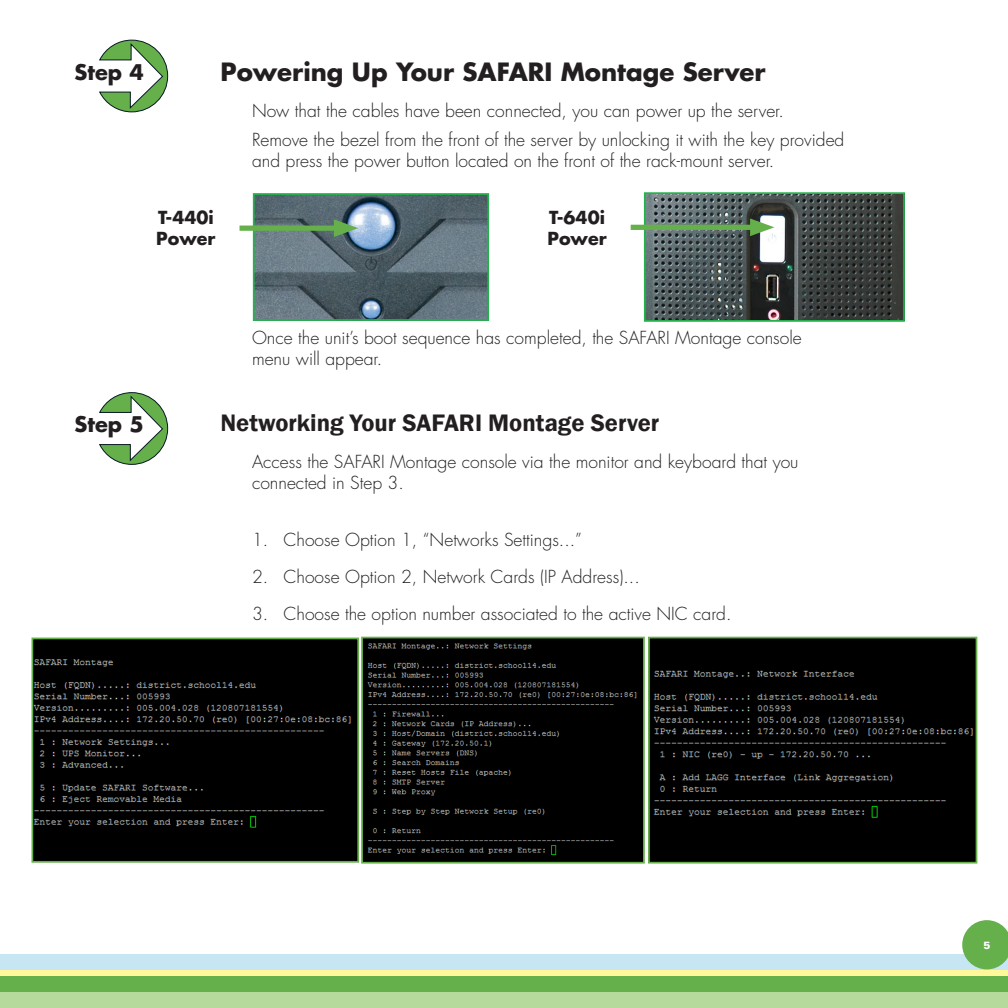
<style>
.page{position:relative;width:1008px;height:1008px;background:#fff}
.page>*{position:absolute;margin:0;border:0;box-sizing:border-box;transform-origin:0 0}
.Step_Heading{font:600 24.5px "Franklin Gothic";color:#231f20}
.Section_Heading{font:700 24.5px "Futura";color:#231f20}
.t1{font:700 21px "Futura";color:#231f20}
.Body_Text{font:300 17.5px/21px "Futura";color:#231f20}
.Body_Text-2{font:700 17.5px "Futura";color:#231f20}
.t2{font:900 10.5px "Univers";color:#fff}
</style>
<div class="page">
<div style="left:0;top:989px;width:1008px;height:19px;background:#b6da9b"></div>
<div style="left:0;top:973px;width:1008px;height:19px;background:#65b04b"></div>
<div style="left:0;top:966px;width:1008px;height:10px;background:#fff79a"></div>
<div style="left:0;top:954px;width:1008px;height:16px;background:#c7e6f4"></div>
<svg style="left:962px;top:920px;width:46px;height:49px"></svg>
<svg style="left:99px;top:40px;width:69px;height:72px"></svg>
<svg style="left:99px;top:392px;width:69px;height:73px"></svg>
<img style="left:35px;top:641px;width:321px;height:219px">
<div style="left:32px;top:638px;width:327px;height:225px;border:2px solid #65b04b"></div>
<img style="left:364px;top:640px;width:278px;height:221px">
<div style="left:361px;top:637px;width:284px;height:227px;border:2px solid #65b04b"></div>
<img style="left:651px;top:640px;width:323px;height:221px">
<div style="left:648px;top:637px;width:329px;height:227px;border:2px solid #65b04b"></div>
<img style="left:256px;top:196px;width:230px;height:122px">
<div style="left:253px;top:193px;width:236px;height:128px;border:2px solid #23b24b"></div>
<div style="left:240px;top:226px;width:104px;height:5px;background:#65b04b"></div>
<svg style="left:334px;top:219px;width:24px;height:18px"></svg>
<img style="left:647px;top:195px;width:255px;height:124px">
<div style="left:644px;top:192px;width:261px;height:130px;border:2px solid #23b24b"></div>
<div style="left:631px;top:225px;width:129px;height:5px;background:#65b04b"></div>
<svg style="left:750px;top:218px;width:24px;height:18px"></svg>
<p class="t1" style="left:75px;top:58px;width:71px">Step 4</p>
<p class="Section_Heading" style="left:220px;top:55px;width:547px">Powering Up Your SAFARI Montage Server</p>
<p class="Body_Text" style="left:252px;top:101px;width:533px">Now that the cables have been connected, you can power up the server.</p>
<p class="Body_Text" style="left:252px;top:130px;width:594px">Remove the bezel from the front of the server by unlocking it with the key provided and press the power button located on the front of the rack-mount server.</p>
<p class="Body_Text-2" style="left:158px;top:206px;width:57px">T-440i</p>
<p class="Body_Text-2" style="left:156px;top:227px;width:61px">Power</p>
<p class="Body_Text-2" style="left:549px;top:206px;width:57px">T-640i</p>
<p class="Body_Text-2" style="left:547px;top:227px;width:61px">Power</p>
<p class="Body_Text" style="left:252px;top:328px;width:551px">Once the unit’s boot sequence has completed, the SAFARI Montage console menu will appear.</p>
<p class="t1" style="left:75px;top:411px;width:71px">Step 5</p>
<p class="Step_Heading" style="left:220px;top:408px;width:440px">Networking Your SAFARI Montage Server</p>
<p class="Body_Text" style="left:252px;top:451px;width:548px">Access the SAFARI Montage console via the monitor and keyboard that you connected in Step 3.</p>
<p class="Body_Text" style="left:252px;top:530px;width:332px">1. Choose Option 1, “Networks Settings...”</p>
<p class="Body_Text" style="left:252px;top:567px;width:389px">2. Choose Option 2, Network Cards (IP Address)...</p>
<p class="Body_Text" style="left:252px;top:604px;width:481px">3. Choose the option number associated to the active NIC card.</p>
<p class="t2" style="left:983px;top:939px;width:9px">5</p>
</div>
